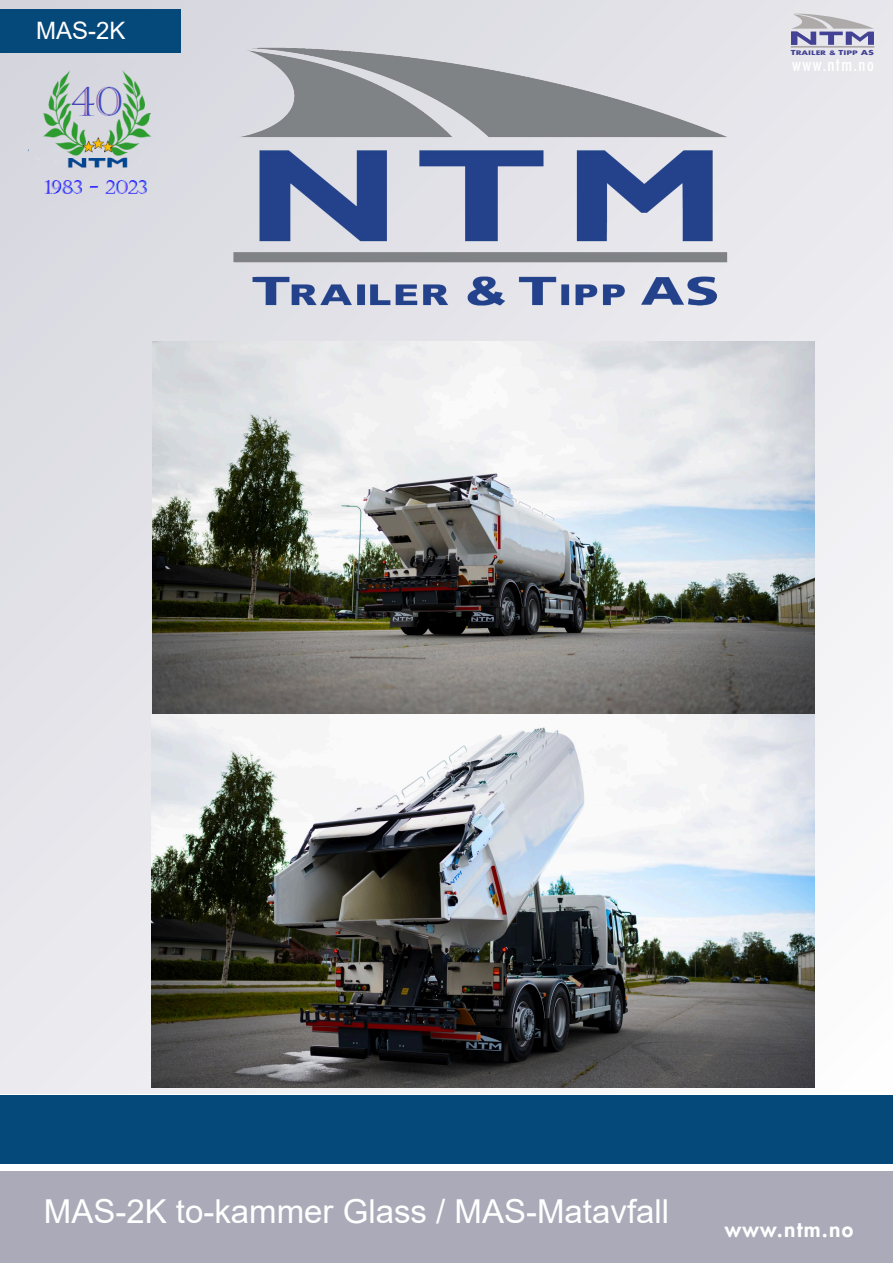
<style>
.page{position:relative;width:893px;height:1263px;background:#fff}
.page>*{position:absolute;margin:0;border:0;box-sizing:border-box;transform-origin:0 0}
.t1{font:33px "Arial";color:#fff}
.t2{font:24px "Arial";color:#fff}
.t3{font:800 21px "Futura";letter-spacing:.06em;color:#fff}
.t4{font:condensed 18px "Futura";letter-spacing:.08em;color:#fff}
.t5{font:700 6.9px "Aharoni";color:#434294;scale:1.38 1}
.s1{font-size:7.5px}
</style>
<div class="page">
<div style="left:0;top:0;width:893px;height:1093px;background:linear-gradient(to bottom,#dedee5,#f1f1f4)"></div>
<div style="left:0;top:1095px;width:893px;height:69px;background:#05487a"></div>
<div style="left:0;top:1172px;width:893px;height:91px;background:#abaab9"></div>
<svg style="left:791px;top:14px;width:83px;height:34px;background:#b3b2c6"></svg>
<div style="left:0;top:10px;width:181px;height:43px;background:#05487a"></div>
<img style="left:30px;top:61px;width:127px;height:139px">
<img style="left:152px;top:342px;width:663px;height:746px">
<img style="left:232px;top:43px;width:497px;height:271px">
<p class="t2" style="left:36px;top:14px;width:91px">MAS-2K</p>
<p class="t5" style="left:791px;top:50px;width:62px"><span class="s1">T</span>RAILER <span class="s1">&amp; T</span>IPP <span class="s1">AS</span></p>
<p class="t4" style="left:792px;top:53px;width:83px">www.ntm.no</p>
<p class="t1" style="left:44px;top:1189px;width:627px">MAS-2K to-kammer Glass / MAS-Matavfall</p>
<p class="t3" style="left:725px;top:1215px;width:130px">www.ntm.no</p>
</div>
